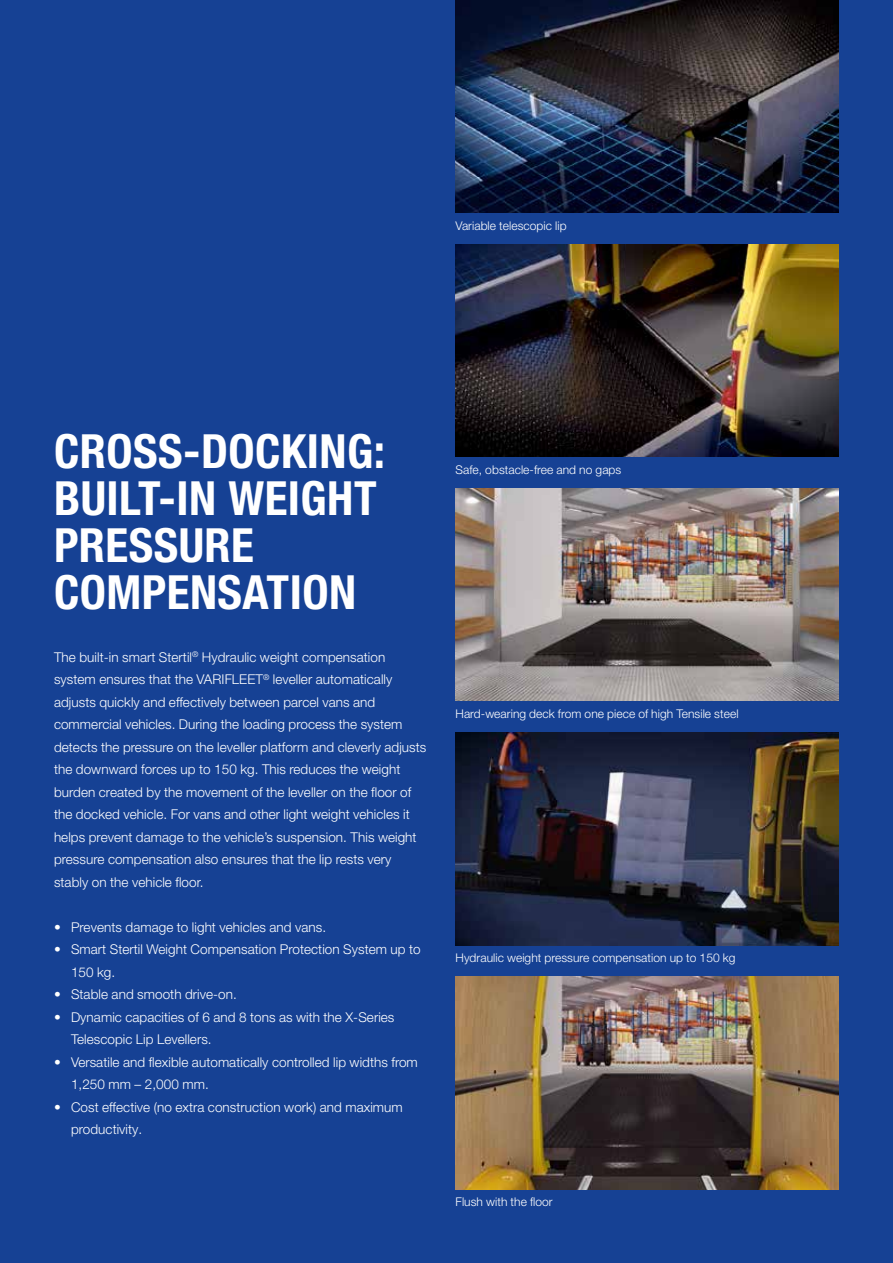
<style>
.page{position:relative;width:893px;height:1263px;background:#164194}
.page>*{position:absolute;margin:0;border:0;box-sizing:border-box;transform-origin:0 0}
.t1{font:700 condensed 47.1px/47.1px "Helvetica Neue LT Pro";letter-spacing:.01em;color:#fff}
.t2{font:300 13.5px/22.5px "Helvetica Neue LT Pro";letter-spacing:.005em;color:#fff}
.t3{font:300 12px "Helvetica Neue LT Pro";letter-spacing:.005em;color:#fff}
</style>
<div class="page">
<img style="left:455px;top:977px;width:384px;height:212px">
<img style="left:455px;top:488px;width:384px;height:213px">
<img style="left:455px;top:0;width:384px;height:213px">
<img style="left:455px;top:244px;width:384px;height:213px">
<img style="left:455px;top:733px;width:384px;height:212px">
<p class="t3" style="left:455px;top:218px;width:113px">Variable telescopic lip</p>
<h1 class="t1" style="left:54px;top:427px;width:333px">CROSS-DOCKING:<br>BUILT-IN WEIGHT<br>PRESSURE<br>COMPENSATION</h1>
<p class="t2" style="left:54px;top:645px;width:374px">The built-in smart Stertil<sup>®</sup> Hydraulic weight compensation system ensures that the VARIFLEET<sup>®</sup> leveller automatically adjusts quickly and effectively between parcel vans and commercial vehicles. During the loading process the system detects the pressure on the leveller platform and cleverly adjusts the downward forces up to 150 kg. This reduces the weight burden created by the movement of the leveller on the floor of the docked vehicle. For vans and other light weight vehicles it helps prevent damage to the vehicle’s suspension. This weight pressure compensation also ensures that the lip rests very stably on the vehicle floor.</p>
<p class="t2" style="left:54px;top:915px;width:274px">• Prevents damage to light vehicles and vans.</p>
<p class="t2" style="left:71px;top:938px;width:351px;text-indent:-17px">• Smart Stertil Weight Compensation Protection System up to<br>150 kg.</p>
<p class="t2" style="left:54px;top:983px;width:184px">• Stable and smooth drive-on.</p>
<p class="t2" style="left:71px;top:1005px;width:325px;text-indent:-17px">• Dynamic capacities of 6 and 8 tons as with the X-Series<br>Telescopic Lip Levellers.</p>
<p class="t2" style="left:71px;top:1050px;width:348px;text-indent:-17px">• Versatile and flexible automatically controlled lip widths from<br>1,250 mm – 2,000 mm.</p>
<p class="t2" style="left:71px;top:1095px;width:333px;text-indent:-17px">• Cost effective (no extra construction work) and maximum productivity.</p>
<p class="t3" style="left:455px;top:462px;width:167px">Safe, obstacle-free and no gaps</p>
<p class="t3" style="left:455px;top:706px;width:285px">Hard-wearing deck from one piece of high Tensile steel</p>
<p class="t3" style="left:455px;top:951px;width:282px">Hydraulic weight pressure compensation up to 150 kg</p>
<p class="t3" style="left:455px;top:1195px;width:99px">Flush with the floor</p>
</div>
